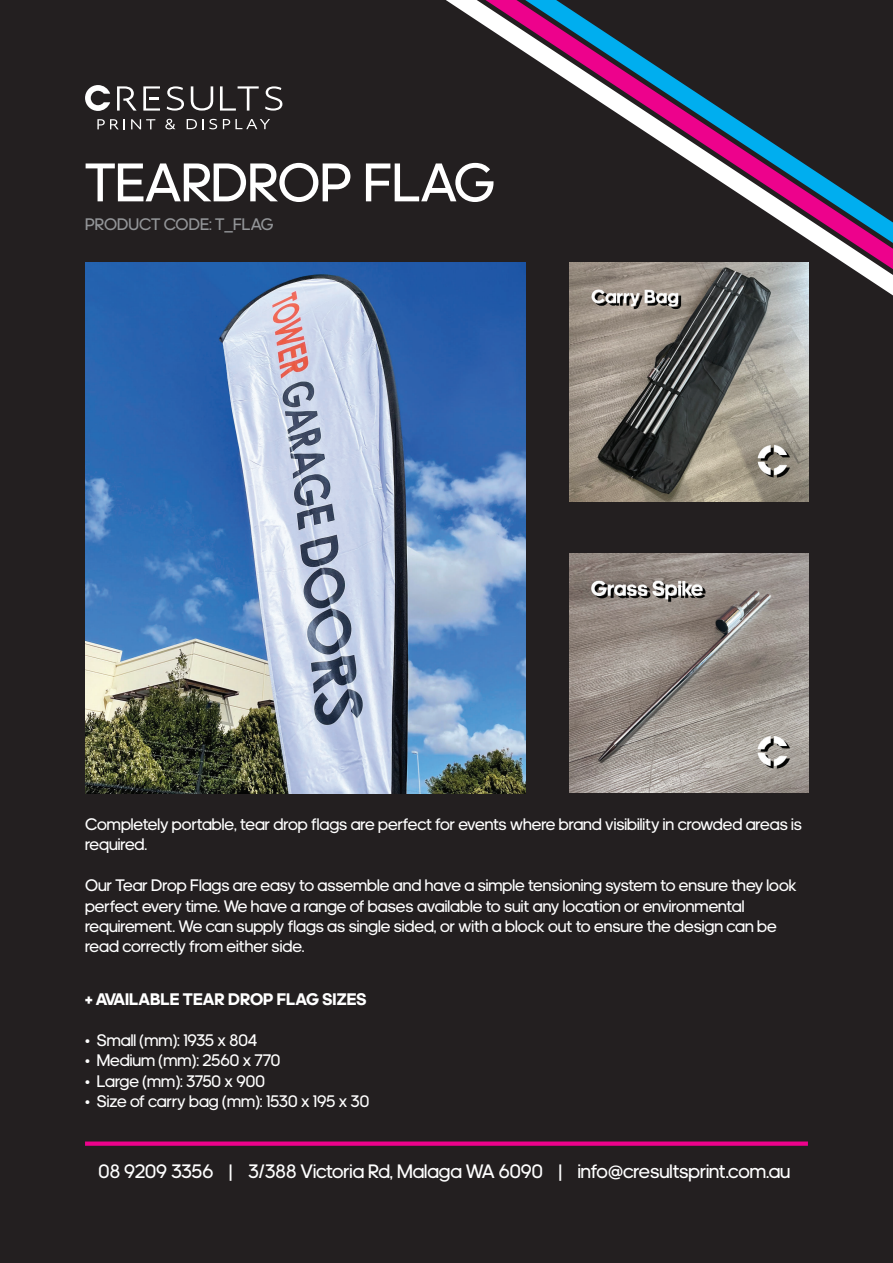
<style>
.page{position:relative;width:893px;height:1263px;background:#231f20}
.page>*{position:absolute;margin:0;border:0;box-sizing:border-box;transform-origin:0 0}
.t1{font:55.35px "adineue PRO";color:#fff}
.t2{font:19.8px "adineue PRO";color:#fff}
.t3{font:16.95px/20.4px "adineue PRO";color:#fff}
.t4{font:16.95px "adineue PRO Bold Web";color:#fff}
.t5{font:16.95px "adineue PRO";color:#939598}
</style>
<div class="page">
<svg style="left:97px;top:119px;width:28px;height:10px"></svg>
<svg style="left:131px;top:119px;width:24px;height:10px"></svg>
<svg style="left:165px;top:119px;width:10px;height:10px"></svg>
<svg style="left:187px;top:119px;width:30px;height:10px"></svg>
<svg style="left:223px;top:119px;width:47px;height:10px"></svg>
<svg style="left:167px;top:86px;width:17px;height:25px"></svg>
<svg style="left:265px;top:86px;width:17px;height:25px"></svg>
<svg style="left:191px;top:86px;width:22px;height:25px"></svg>
<svg style="left:220px;top:86px;width:39px;height:25px"></svg>
<svg style="left:143px;top:86px;width:17px;height:25px"></svg>
<svg style="left:117px;top:86px;width:20px;height:25px"></svg>
<svg style="left:85px;top:85px;width:25px;height:26px"></svg>
<svg style="left:419px;top:0;width:474px;height:406px"></svg>
<div style="left:85px;top:1141px;width:723px;height:5px;background:#ed028c"></div>
<img style="left:85px;top:263px;width:441px;height:530px">
<img style="left:569px;top:553px;width:239px;height:239px">
<img style="left:569px;top:263px;width:239px;height:238px">
<h1 class="t1" style="left:85px;top:150px;width:411px">TEARDROP FLAG</h1>
<p class="t5" style="left:85px;top:215px;width:190px">PRODUCT CODE: T_FLAG</p>
<p class="t3" style="left:85px;top:814px;width:718px">Completely portable, tear drop flags are perfect for events where brand visibility in crowded areas is required.</p>
<p class="t3" style="left:85px;top:875px;width:713px">Our Tear Drop Flags are easy to assemble and have a simple tensioning system to ensure they look perfect every time. We have a range of bases available to suit any location or environmental requirement. We can supply flags as single sided, or with a block out to ensure the design can be read correctly from either side.</p>
<p class="t4" style="left:85px;top:989px;width:283px">+ AVAILABLE TEAR DROP FLAG SIZES</p>
<p class="t3" style="left:85px;top:1030px;width:174px">• Small (mm): 1935 x 804</p>
<p class="t3" style="left:85px;top:1050px;width:197px">• Medium (mm): 2560 x 770</p>
<p class="t3" style="left:85px;top:1070px;width:181px">• Large (mm): 3750 x 900</p>
<p class="t3" style="left:85px;top:1091px;width:286px">• Size of carry bag (mm): 1530 x 195 x 30</p>
<p class="t2" style="left:99px;top:1160px;width:693px">08 9209 3356 | 3/388 Victoria Rd, Malaga WA 6090 | info@cresultsprint.com.au</p>
</div>
